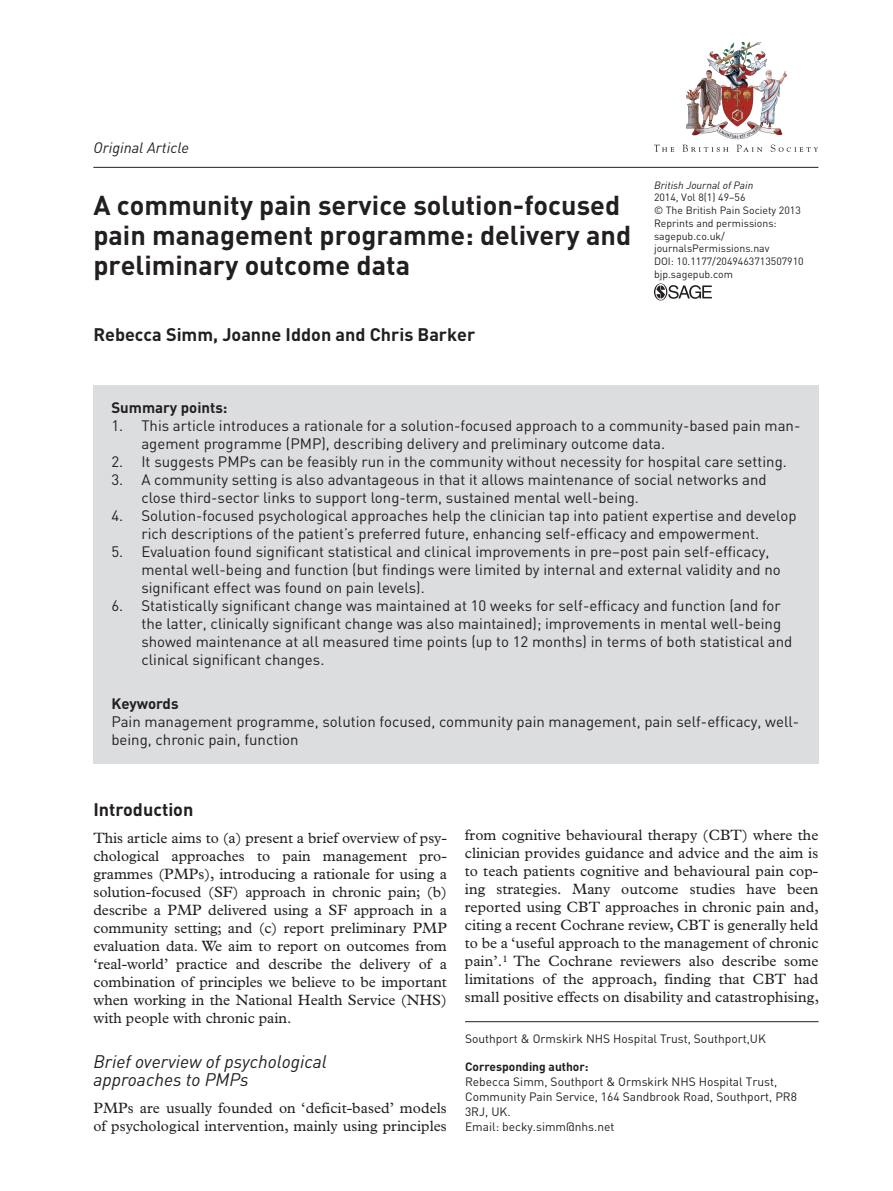
<style>
.page{position:relative;width:893px;height:1191px;background:#fff}
.page>*{position:absolute;margin:0;border:0;box-sizing:border-box;transform-origin:0 0}
.t1{font:700 27px/30px "DIN";color:#231f20}
.t2{font:700 18px "DIN";color:#231f20}
.t3{font:italic 18px/18px "DIN";color:#231f20}
.t4{font:15px/18px "DIN";color:#231f20}
.t5{font:15px/18px "Plantin Std";letter-spacing:.005em;color:#231f20;text-align:justify}
.t6{font:700 15px "DIN";color:#231f20}
.t7{font:italic 15px "DIN";color:#231f20}
.t8{font:12px/15px "DIN";color:#231f20}
.t9{font:700 12px "DIN";color:#231f20}
.t10{font:10.5px/12.8px "DIN";color:#231f20}
.t11{font:italic 10.5px "DIN";color:#231f20}
</style>
<div class="page">
<svg style="left:654px;top:283px;width:58px;height:17px"></svg>
<svg style="left:654px;top:145px;width:20px;height:7px"></svg>
<svg style="left:682px;top:145px;width:46px;height:7px"></svg>
<svg style="left:737px;top:145px;width:25px;height:7px"></svg>
<svg style="left:770px;top:145px;width:48px;height:7px"></svg>
<img style="left:686px;top:43px;width:101px;height:97px">
<div style="left:93px;top:385px;width:725px;height:378px;background:#dcdddf"></div>
<hr style="left:93px;top:167px;width:725px;height:1px;background:#231f20">
<hr style="left:465px;top:1021px;width:354px;height:1px;background:#231f20">
<p class="t7" style="left:94px;top:138px;width:97px">Original Article</p>
<h1 class="t1" style="left:93px;top:189px;width:539px">A community pain service solution-focused pain management programme: delivery and preliminary outcome data</h1>
<p class="t2" style="left:93px;top:323px;width:383px">Rebecca Simm, Joanne Iddon and Chris Barker</p>
<p class="t11" style="left:654px;top:178px;width:101px">British Journal of Pain</p>
<p class="t10" style="left:654px;top:191px;width:151px">2014, Vol 8(1) 49–56<br>© The British Pain Society 2013<br>Reprints and permissions: sagepub.co.uk/ journalsPermissions.nav<br>DOI: 10.1177/2049463713507910 bjp.sagepub.com</p>
<p class="t6" style="left:111px;top:398px;width:118px">Summary points:</p>
<p class="t4" style="left:141px;top:416px;width:661px;text-indent:-30px">1. This article introduces a rationale for a solution-focused approach to a community-based pain man&shy;agement programme (PMP), describing delivery and preliminary outcome data.</p>
<p class="t4" style="left:111px;top:452px;width:677px">2. It suggests PMPs can be feasibly run in the community without necessity for hospital care setting.</p>
<p class="t4" style="left:141px;top:470px;width:627px;text-indent:-30px">3. A community setting is also advantageous in that it allows maintenance of social networks and close third-sector links to support long-term, sustained mental well-being.</p>
<p class="t4" style="left:111px;top:506px;width:687px;text-align:center">4. Solution-focused psychological approaches help the clinician tap into patient expertise and develop rich descriptions of the patient’s preferred future, enhancing self-efficacy and empowerment.</p>
<p class="t4" style="left:141px;top:542px;width:641px;text-indent:-30px">5. Evaluation found significant statistical and clinical improvements in pre–post pain self-efficacy, mental well-being and function (but findings were limited by internal and external validity and no significant effect was found on pain levels).</p>
<p class="t4" style="left:141px;top:596px;width:653px;text-indent:-30px">6. Statistically significant change was maintained at 10 weeks for self-efficacy and function (and for the latter, clinically significant change was also maintained); improvements in mental well-being showed maintenance at all measured time points (up to 12 months) in terms of both statistical and clinical significant changes.</p>
<p class="t6" style="left:111px;top:693px;width:69px">Keywords</p>
<p class="t4" style="left:111px;top:712px;width:689px">Pain management programme, solution focused, community pain management, pain self-efficacy, well&shy;being, chronic pain, function</p>
<p class="t2" style="left:93px;top:797px;width:101px">Introduction</p>
<p class="t5" style="left:93px;top:829px;width:355px">This article aims to (a) present a brief overview of psy&shy;chological approaches to pain management pro&shy;grammes (PMPs), introducing a rationale for using a solution-focused (SF) approach in chronic pain; (b) describe a PMP delivered using a SF approach in a community setting; and (c) report preliminary PMP evaluation data. We aim to report on outcomes from ‘real-world’ practice and describe the delivery of a combination of principles we believe to be important when working in the National Health Service (NHS) with people with chronic pain.</p>
<p class="t3" style="left:93px;top:1052px;width:235px">Brief overview of psychological approaches to PMPs</p>
<p class="t5" style="left:93px;top:1099px;width:355px">PMPs are usually founded on ‘deficit-based’ models of psychological intervention, mainly using principles</p>
<p class="t5" style="left:465px;top:826px;width:356px">from cognitive behavioural therapy (CBT) where the clinician provides guidance and advice and the aim is to teach patients cognitive and behavioural pain cop&shy;ing strategies. Many outcome studies have been reported using CBT approaches in chronic pain and, citing a recent Cochrane review, CBT is generally held to be a ‘useful approach to the management of chronic pain’.<sup>1</sup> The Cochrane reviewers also describe some limitations of the approach, finding that CBT had small positive effects on disability and catastrophising,</p>
<p class="t8" style="left:465px;top:1031px;width:302px">Southport &amp; Ormskirk NHS Hospital Trust, Southport,UK</p>
<p class="t9" style="left:465px;top:1059px;width:125px">Corresponding author:</p>
<p class="t8" style="left:465px;top:1074px;width:333px">Rebecca Simm, Southport &amp; Ormskirk NHS Hospital Trust, Community Pain Service, 164 Sandbrook Road, Southport, PR8<br>3RJ, UK.<br>Email: becky.simm@nhs.net</p>
</div>
